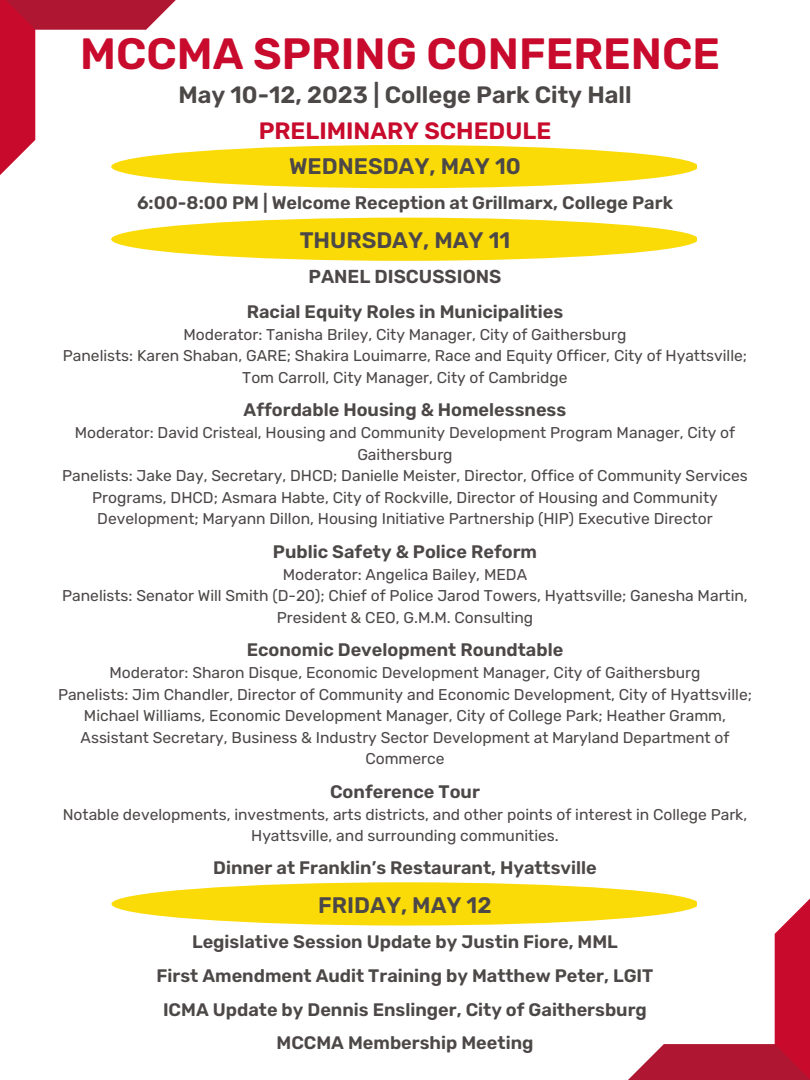
<style>
.page{position:relative;width:810px;height:1080px;background:#fff}
.page>*{position:absolute;margin:0;border:0;box-sizing:border-box;transform-origin:0 0}
.t1{font:600 43.81px "Rubik";color:#c80a2c}
.t2{font:600 23.69px "Rubik";color:#4d4848}
.t3{font:600 23.69px "Rubik";color:#c80a2c}
.t4{font:600 22.5px "Rubik";color:#4d4848}
.t5{font:600 18.75px "Rubik";color:#4d4848}
.t6{font:600 18.12px/33.8px "Rubik";color:#4d4848;text-align:center}
.t7{font:15.62px/21.6px "Rubik";color:#4d4848;text-align:center}
</style>
<div class="page">
<svg style="left:111px;top:218px;width:586px;height:43px"></svg>
<svg style="left:0;top:0;width:697px;height:188px"></svg>
<svg style="left:111px;top:882px;width:699px;height:198px"></svg>
<h1 class="t1" style="left:80px;top:28px;width:642px">MCCMA SPRING CONFERENCE</h1>
<h2 class="t2" style="left:178px;top:81px;width:455px">May 10-12, 2023 | College Park City Hall</h2>
<h2 class="t3" style="left:259px;top:117px;width:294px">PRELIMINARY SCHEDULE</h2>
<h3 class="t4" style="left:289px;top:153px;width:233px">WEDNESDAY, MAY 10</h3>
<p class="t6" style="left:137px;top:186px;width:537px">6:00-8:00 PM | Welcome Reception at Grillmarx, College Park</p>
<h3 class="t4" style="left:300px;top:227px;width:212px">THURSDAY, MAY 11</h3>
<p class="t5" style="left:309px;top:266px;width:194px">PANEL DISCUSSIONS</p>
<p class="t6" style="left:247px;top:295px;width:318px">Racial Equity Roles in Municipalities</p>
<p class="t7" style="left:63px;top:323px;width:686px">Moderator: Tanisha Briley, City Manager, City of Gaithersburg<br>Panelists: Karen Shaban, GARE; Shakira Louimarre, Race and Equity Officer, City of Hyattsville;<br>Tom Carroll, City Manager, City of Cambridge</p>
<p class="t6" style="left:244px;top:393px;width:324px">Affordable Housing &amp; Homelessness</p>
<p class="t7" style="left:62px;top:422px;width:687px">Moderator: David Cristeal, Housing and Community Development Program Manager, City of Gaithersburg<br>Panelists: Jake Day, Secretary, DHCD; Danielle Meister, Director, Office of Community Services Programs, DHCD; Asmara Habte, City of Rockville, Director of Housing and Community Development; Maryann Dillon, Housing Initiative Partnership (HIP) Executive Director</p>
<p class="t6" style="left:273px;top:535px;width:266px">Public Safety &amp; Police Reform</p>
<p class="t7" style="left:62px;top:563px;width:687px">Moderator: Angelica Bailey, MEDA<br>Panelists: Senator Will Smith (D-20); Chief of Police Jarod Towers, Hyattsville; Ganesha Martin,<br>President &amp; CEO, G.M.M. Consulting</p>
<p class="t6" style="left:247px;top:633px;width:318px">Economic Development Roundtable</p>
<p class="t7" style="left:58px;top:662px;width:695px">Moderator: Sharon Disque, Economic Development Manager, City of Gaithersburg<br>Panelists: Jim Chandler, Director of Community and Economic Development, City of Hyattsville; Michael Williams, Economic Development Manager, City of College Park; Heather Gramm, Assistant Secretary, Business &amp; Industry Sector Development at Maryland Department of Commerce</p>
<p class="t6" style="left:330px;top:775px;width:151px">Conference Tour</p>
<p class="t7" style="left:63px;top:803px;width:686px">Notable developments, investments, arts districts, and other points of interest in College Park,<br>Hyattsville, and surrounding communities.</p>
<p class="t6" style="left:213px;top:851px;width:385px">Dinner at Franklin’s Restaurant, Hyattsville</p>
<h3 class="t4" style="left:318px;top:892px;width:175px">FRIDAY, MAY 12</h3>
<p class="t6" style="left:157px;top:925px;width:498px">Legislative Session Update by Justin Fiore, MML<br>First Amendment Audit Training by Matthew Peter, LGIT ICMA Update by Dennis Enslinger, City of Gaithersburg MCCMA Membership Meeting</p>
</div>
